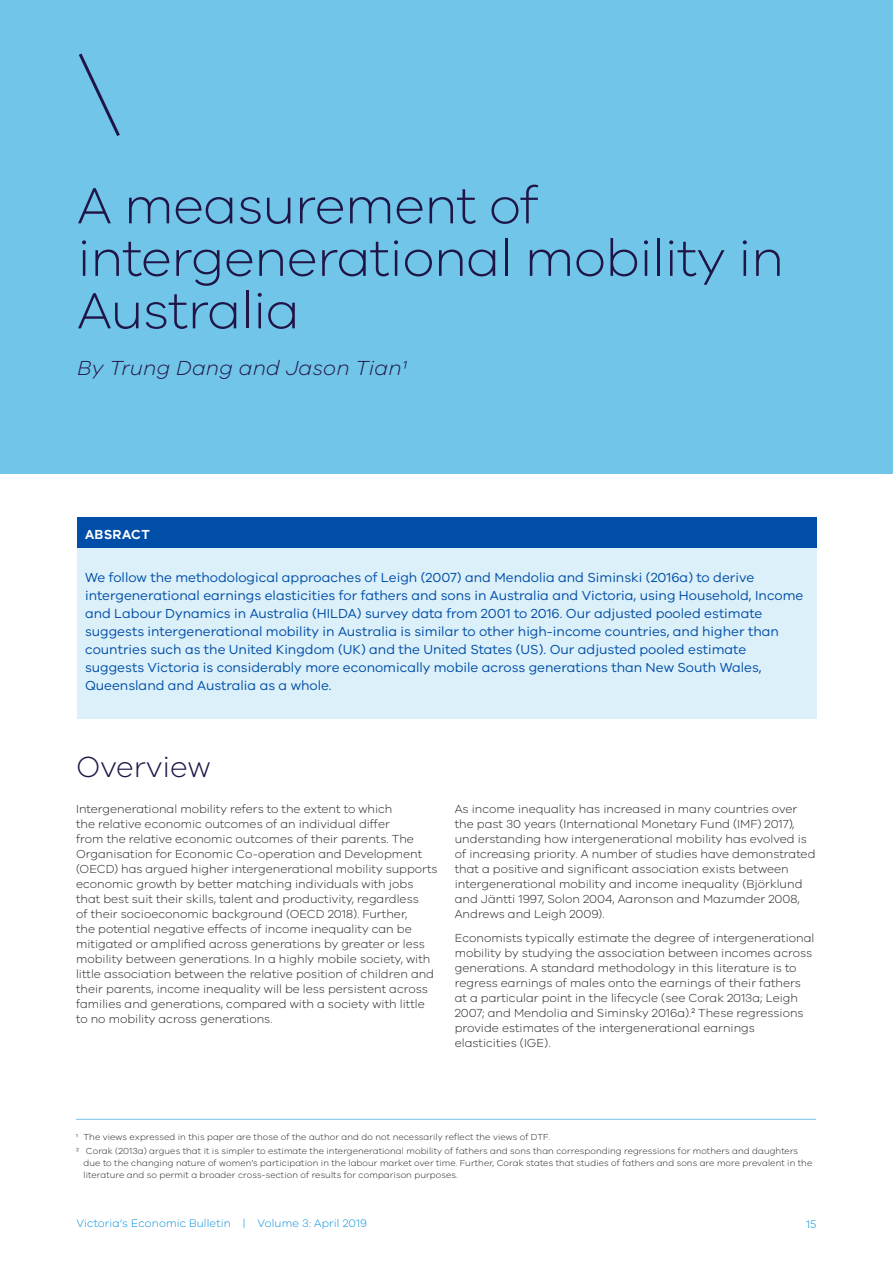
<style>
.page{position:relative;width:893px;height:1263px;background:#fff}
.page>*{position:absolute;margin:0;border:0;box-sizing:border-box;transform-origin:0 0}
.Heading_1{font:300 52.5px/52.5px "VIC";letter-spacing:-.01em;color:#201547}
.Heading_2{font:300 30px "VIC";color:#201547}
.Heading_1_-_Author{font:italic 300 21px "VIC";letter-spacing:.01em;color:#201547}
.Abstract_text{font:13.5px/18px "VIC";color:#004ea8}
.Table_Heading{font:600 13.5px "VIC";letter-spacing:.02em;color:#fff}
.Body_Copy{font:300 12px/15px "VIC";color:#231f20}
.t1{font:300 11.25px "VIC";letter-spacing:.01em;color:#0090da}
.Footnotes{font:300 9px/12px "VIC";letter-spacing:.01em;color:#231f20}
</style>
<div class="page">
<div style="left:0;top:0;width:893px;height:473px;background:#71c5e8"></div>
<hr style="left:77px;top:547px;width:740px;height:1px;background:#71c5e8">
<div style="left:77px;top:547px;width:739px;height:172px;background:#dcf0f9"></div>
<div style="left:77px;top:517px;width:739px;height:30px;background:#004ea8"></div>
<svg style="left:79px;top:53px;width:41px;height:83px"></svg>
<hr style="left:76px;top:1119px;width:740px;height:1px;background:#71c5e8">
<p class="Heading_1" style="left:77px;top:178px;width:708px">A measurement of intergenerational mobility in<br>Australia</p>
<p class="Heading_1_-_Author" style="left:77px;top:355px;width:331px">By Trung Dang and Jason Tian1</p>
<p class="Table_Heading" style="left:85px;top:526px;width:66px">ABSRACT</p>
<p class="Abstract_text" style="left:85px;top:568px;width:720px">We follow the methodological approaches of Leigh (2007) and Mendolia and Siminski (2016a) to derive intergenerational earnings elasticities for fathers and sons in Australia and Victoria, using Household, Income and Labour Dynamics in Australia (HILDA) survey data from 2001 to 2016. Our adjusted pooled estimate suggests intergenerational mobility in Australia is similar to other high-income countries, and higher than countries such as the United Kingdom (UK) and the United States (US). Our adjusted pooled estimate suggests Victoria is considerably more economically mobile across generations than New South Wales, Queensland and Australia as a whole.</p>
<p class="Heading_2" style="left:76px;top:749px;width:136px">Overview</p>
<p class="Body_Copy" style="left:76px;top:801px;width:363px">Intergenerational mobility refers to the extent to which<br>the relative economic outcomes of an individual differ<br>from the relative economic outcomes of their parents. The Organisation for Economic Co-operation and Development (OECD) has argued higher intergenerational mobility supports economic growth by better matching individuals with jobs that best suit their skills, talent and productivity, regardless<br>of their socioeconomic background (OECD 2018). Further,<br>the potential negative effects of income inequality can be mitigated or amplified across generations by greater or less mobility between generations. In a highly mobile society, with little association between the relative position of children and their parents, income inequality will be less persistent across families and generations, compared with a society with little to no mobility across generations.</p>
<p class="Body_Copy" style="left:455px;top:801px;width:362px">As income inequality has increased in many countries over the past 30 years (International Monetary Fund (IMF) 2017), understanding how intergenerational mobility has evolved is of increasing priority. A number of studies have demonstrated that a positive and significant association exists between intergenerational mobility and income inequality (Björklund and Jäntti 1997, Solon 2004, Aaronson and Mazumder 2008, Andrews and Leigh 2009).</p>
<p class="Body_Copy" style="left:455px;top:930px;width:361px">Economists typically estimate the degree of intergenerational mobility by studying the association between incomes across generations. A standard methodology in this literature is to regress earnings of males onto the earnings of their fathers at a particular point in the lifecycle (see Corak 2013a; Leigh 2007; and Mendolia and Siminsky 2016a).<sup>2</sup> These regressions provide estimates of the intergenerational earnings elasticities (IGE).</p>
<p class="Footnotes" style="left:76px;top:1130px;width:475px">1 The views expressed in this paper are those of the author and do not necessarily reflect the views of DTF.</p>
<p class="Footnotes" style="left:84px;top:1144px;width:730px;text-indent:-7px">2 Corak (2013a) argues that it is simpler to estimate the intergenerational mobility of fathers and sons than corresponding regressions for mothers and daughters due to the changing nature of women’s participation in the labour market over time. Further, Corak states that studies of fathers and sons are more prevalent in the literature and so permit a broader cross-section of results for comparison purposes.</p>
<p class="t1" style="left:77px;top:1217px;width:292px">Victoria’s Economic Bulletin | Volume 3: April 2019</p>
<p class="t1" style="left:806px;top:1217px;width:12px">15</p>
</div>
